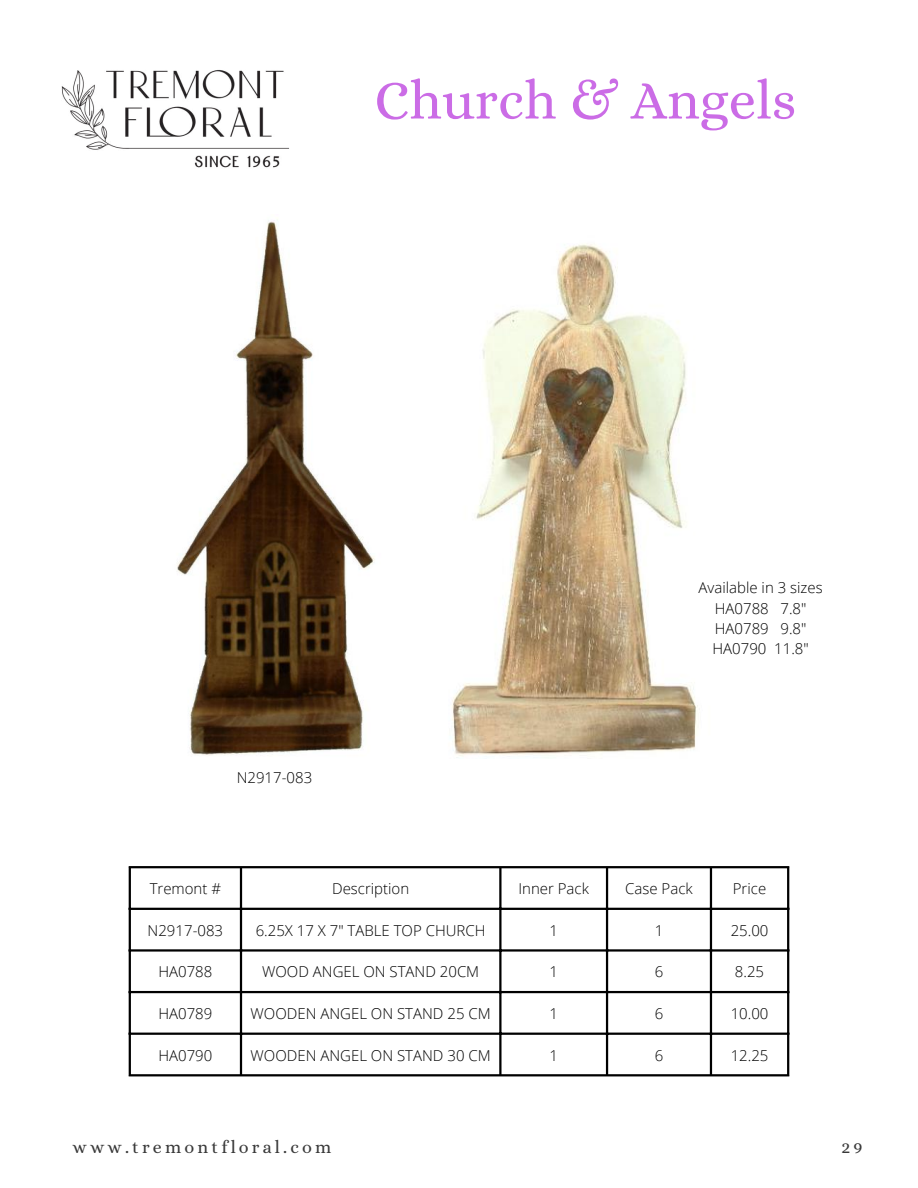
<style>
.page{position:relative;width:918px;height:1188px;background:#fff}
.page>*{position:absolute;margin:0;border:0;box-sizing:border-box;transform-origin:0 0}
.t1{font:55.05px "Alice";color:#cb6ce6}
.t2{font:18px "Alice";letter-spacing:.175em;color:#393939}
.t3{font:300 15px/20.2px "Open Sans";color:#000;text-align:center}
</style>
<div class="page">
<img style="left:61px;top:70px;width:228px;height:98px">
<hr style="left:129px;top:868px;width:2px;height:206px;background:#000">
<hr style="left:240px;top:868px;width:2px;height:206px;background:#000">
<hr style="left:499px;top:868px;width:3px;height:206px;background:#000">
<hr style="left:606px;top:868px;width:2px;height:206px;background:#000">
<hr style="left:710px;top:868px;width:2px;height:206px;background:#000">
<hr style="left:787px;top:868px;width:2px;height:206px;background:#000">
<hr style="left:129px;top:866px;width:660px;height:2px;background:#000">
<hr style="left:129px;top:908px;width:660px;height:2px;background:#000">
<hr style="left:129px;top:949px;width:660px;height:3px;background:#000">
<hr style="left:129px;top:991px;width:660px;height:2px;background:#000">
<hr style="left:129px;top:1033px;width:660px;height:2px;background:#000">
<hr style="left:129px;top:1074px;width:660px;height:2px;background:#000">
<img style="left:177px;top:220px;width:198px;height:536px">
<img style="left:452px;top:244px;width:246px;height:512px">
<h1 class="t1" style="left:374px;top:68px;width:423px">Church &amp; Angels</h1>
<p class="t3" style="left:237px;top:767px;width:77px">N2917-083</p>
<p class="t3" style="left:699px;top:577px;width:126px">Available in 3 sizes<br>HA0788 7.8"<br>HA0789 9.8"<br>HA0790 11.8"</p>
<p class="t3" style="left:150px;top:878px;width:73px">Tremont #</p>
<p class="t3" style="left:332px;top:878px;width:79px">Description</p>
<p class="t3" style="left:518px;top:878px;width:72px">Inner Pack</p>
<p class="t3" style="left:625px;top:878px;width:69px">Case Pack</p>
<p class="t3" style="left:733px;top:878px;width:35px">Price</p>
<p class="t3" style="left:148px;top:920px;width:77px">N2917-083</p>
<p class="t3" style="left:256px;top:920px;width:231px">6.25X 17 X 7" TABLE TOP CHURCH</p>
<p class="t3" style="left:549px;top:920px;width:10px">1</p>
<p class="t3" style="left:655px;top:920px;width:10px">1</p>
<p class="t3" style="left:731px;top:920px;width:39px">25.00</p>
<p class="t3" style="left:158px;top:962px;width:56px">HA0788</p>
<p class="t3" style="left:262px;top:962px;width:219px">WOOD ANGEL ON STAND 20CM</p>
<p class="t3" style="left:549px;top:962px;width:10px">1</p>
<p class="t3" style="left:655px;top:962px;width:10px">6</p>
<p class="t3" style="left:735px;top:962px;width:31px">8.25</p>
<p class="t3" style="left:158px;top:1003px;width:56px">HA0789</p>
<p class="t3" style="left:251px;top:1003px;width:242px">WOODEN ANGEL ON STAND 25 CM</p>
<p class="t3" style="left:549px;top:1003px;width:10px">1</p>
<p class="t3" style="left:655px;top:1003px;width:10px">6</p>
<p class="t3" style="left:731px;top:1003px;width:39px">10.00</p>
<p class="t3" style="left:158px;top:1045px;width:56px">HA0790</p>
<p class="t3" style="left:251px;top:1045px;width:242px">WOODEN ANGEL ON STAND 30 CM</p>
<p class="t3" style="left:549px;top:1045px;width:10px">1</p>
<p class="t3" style="left:655px;top:1045px;width:10px">6</p>
<p class="t3" style="left:731px;top:1045px;width:39px">12.25</p>
<p class="t2" style="left:73px;top:1136px;width:260px">www.tremontfloral.com</p>
<p class="t2" style="left:842px;top:1136px;width:23px">29</p>
</div>
